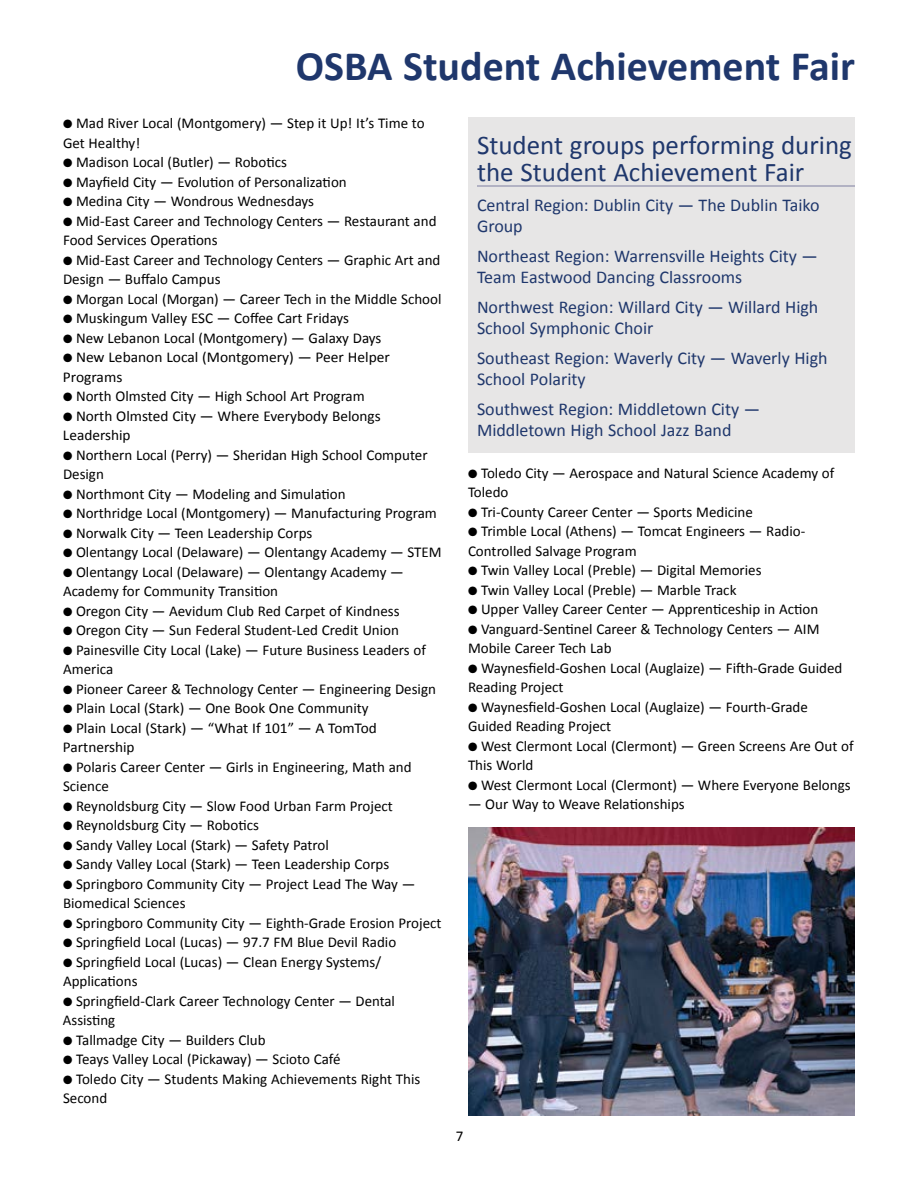
<style>
.page{position:relative;width:918px;height:1188px;background:#fff}
.page>*{position:absolute;margin:0;border:0;box-sizing:border-box;transform-origin:0 0}
.t1{font:700 42px "Calibri";color:#1f376c}
.t2{font:27px/27px "Calibri";color:#1f376c}
.t3{font:18px/21px "Calibri";color:#1f376c}
.t4{font:15px/19.5px "Calibri";color:#000}
</style>
<div class="page">
<div style="left:468px;top:117px;width:387px;height:336px;background:#e7e6e6"></div>
<hr style="left:477px;top:186px;width:378px;height:1px;background:#7e7fa2">
<img style="left:468px;top:828px;width:387px;height:288px">
<h1 class="t1" style="left:296px;top:39px;width:561px">OSBA Student Achievement Fair</h1>
<p class="t4" style="left:63px;top:114px;width:363px">● Mad River Local (Montgomery) — Step it Up! It’s Time to<br>Get Healthy!</p>
<p class="t4" style="left:63px;top:153px;width:225px">● Madison Local (Butler) — Robotics</p>
<p class="t4" style="left:63px;top:172px;width:285px">● Mayfield City — Evolution of Personalization</p>
<p class="t4" style="left:63px;top:192px;width:253px">● Medina City — Wondrous Wednesdays</p>
<p class="t4" style="left:63px;top:211px;width:375px">● Mid-East Career and Technology Centers — Restaurant and<br>Food Services Operations</p>
<p class="t4" style="left:63px;top:250px;width:379px">● Mid-East Career and Technology Centers — Graphic Art and<br>Design — Buffalo Campus</p>
<p class="t4" style="left:63px;top:289px;width:380px">● Morgan Local (Morgan) — Career Tech in the Middle School</p>
<p class="t4" style="left:63px;top:309px;width:288px">● Muskingum Valley ESC — Coffee Cart Fridays</p>
<p class="t4" style="left:63px;top:328px;width:320px">● New Lebanon Local (Montgomery) — Galaxy Days</p>
<p class="t4" style="left:63px;top:348px;width:328px">● New Lebanon Local (Montgomery) — Peer Helper<br>Programs</p>
<p class="t4" style="left:63px;top:387px;width:303px">● North Olmsted City — High School Art Program</p>
<p class="t4" style="left:63px;top:406px;width:319px">● North Olmsted City — Where Everybody Belongs<br>Leadership</p>
<p class="t4" style="left:63px;top:445px;width:366px">● Northern Local (Perry) — Sheridan High School Computer<br>Design</p>
<p class="t4" style="left:63px;top:484px;width:284px">● Northmont City — Modeling and Simulation</p>
<p class="t4" style="left:63px;top:504px;width:375px">● Northridge Local (Montgomery) — Manufacturing Program</p>
<p class="t4" style="left:63px;top:523px;width:251px">● Norwalk City — Teen Leadership Corps</p>
<p class="t4" style="left:63px;top:543px;width:380px">● Olentangy Local (Delaware) — Olentangy Academy — STEM</p>
<p class="t4" style="left:63px;top:562px;width:342px">● Olentangy Local (Delaware) — Olentangy Academy —<br>Academy for Community Transition</p>
<p class="t4" style="left:63px;top:601px;width:338px">● Oregon City — Aevidum Club Red Carpet of Kindness</p>
<p class="t4" style="left:63px;top:621px;width:338px">● Oregon City — Sun Federal Student-Led Credit Union</p>
<p class="t4" style="left:63px;top:640px;width:364px">● Painesville City Local (Lake) — Future Business Leaders of<br>America</p>
<p class="t4" style="left:63px;top:679px;width:374px">● Pioneer Career &amp; Technology Center — Engineering Design</p>
<p class="t4" style="left:63px;top:699px;width:307px">● Plain Local (Stark) — One Book One Community</p>
<p class="t4" style="left:63px;top:718px;width:315px">● Plain Local (Stark) — “What If 101” — A TomTod<br>Partnership</p>
<p class="t4" style="left:63px;top:757px;width:350px">● Polaris Career Center — Girls in Engineering, Math and<br>Science</p>
<p class="t4" style="left:63px;top:796px;width:331px">● Reynoldsburg City — Slow Food Urban Farm Project</p>
<p class="t4" style="left:63px;top:816px;width:198px">● Reynoldsburg City — Robotics</p>
<p class="t4" style="left:63px;top:835px;width:267px">● Sandy Valley Local (Stark) — Safety Patrol</p>
<p class="t4" style="left:63px;top:855px;width:328px">● Sandy Valley Local (Stark) — Teen Leadership Corps</p>
<p class="t4" style="left:63px;top:874px;width:354px">● Springboro Community City — Project Lead The Way —<br>Biomedical Sciences</p>
<p class="t4" style="left:63px;top:913px;width:380px">● Springboro Community City — Eighth-Grade Erosion Project</p>
<p class="t4" style="left:63px;top:933px;width:335px">● Springfield Local (Lucas) — 97.7 FM Blue Devil Radio</p>
<p class="t4" style="left:63px;top:952px;width:320px">● Springfield Local (Lucas) — Clean Energy Systems/<br>Applications</p>
<p class="t4" style="left:63px;top:991px;width:334px">● Springfield-Clark Career Technology Center — Dental<br>Assisting</p>
<p class="t4" style="left:63px;top:1030px;width:204px">● Tallmadge City — Builders Club</p>
<p class="t4" style="left:63px;top:1050px;width:279px">● Teays Valley Local (Pickaway) — Scioto Café</p>
<p class="t4" style="left:63px;top:1069px;width:359px">● Toledo City — Students Making Achievements Right This<br>Second</p>
<h2 class="t2" style="left:477px;top:132px;width:376px">Student groups performing during the Student Achievement Fair</h2>
<p class="t3" style="left:477px;top:195px;width:344px">Central Region: Dublin City — The Dublin Taiko<br>Group</p>
<p class="t3" style="left:477px;top:246px;width:342px">Northeast Region: Warrensville Heights City —<br>Team Eastwood Dancing Classrooms</p>
<p class="t3" style="left:477px;top:297px;width:343px">Northwest Region: Willard City — Willard High<br>School Symphonic Choir</p>
<p class="t3" style="left:477px;top:348px;width:352px">Southeast Region: Waverly City — Waverly High<br>School Polarity</p>
<p class="t3" style="left:477px;top:399px;width:285px">Southwest Region: Middletown City —<br>Middletown High School Jazz Band</p>
<p class="t4" style="left:468px;top:463px;width:368px">● Toledo City — Aerospace and Natural Science Academy of<br>Toledo</p>
<p class="t4" style="left:468px;top:502px;width:286px">● Tri-County Career Center — Sports Medicine</p>
<p class="t4" style="left:468px;top:522px;width:339px">● Trimble Local (Athens) — Tomcat Engineers — Radio-<br>Controlled Salvage Program</p>
<p class="t4" style="left:468px;top:561px;width:295px">● Twin Valley Local (Preble) — Digital Memories</p>
<p class="t4" style="left:468px;top:580px;width:270px">● Twin Valley Local (Preble) — Marble Track</p>
<p class="t4" style="left:468px;top:600px;width:352px">● Upper Valley Career Center — Apprenticeship in Action</p>
<p class="t4" style="left:468px;top:619px;width:353px">● Vanguard-Sentinel Career &amp; Technology Centers — AIM<br>Mobile Career Tech Lab</p>
<p class="t4" style="left:468px;top:658px;width:376px">● Waynesfield-Goshen Local (Auglaize) — Fifth-Grade Guided<br>Reading Project</p>
<p class="t4" style="left:468px;top:697px;width:341px">● Waynesfield-Goshen Local (Auglaize) — Fourth-Grade<br>Guided Reading Project</p>
<p class="t4" style="left:468px;top:736px;width:387px">● West Clermont Local (Clermont) — Green Screens Are Out of<br>This World</p>
<p class="t4" style="left:468px;top:775px;width:384px">● West Clermont Local (Clermont) — Where Everyone Belongs</p>
<p class="t4" style="left:468px;top:795px;width:218px">— Our Way to Weave Relationships</p>
<p class="t4" style="left:456px;top:1126px;width:9px">7</p>
</div>
